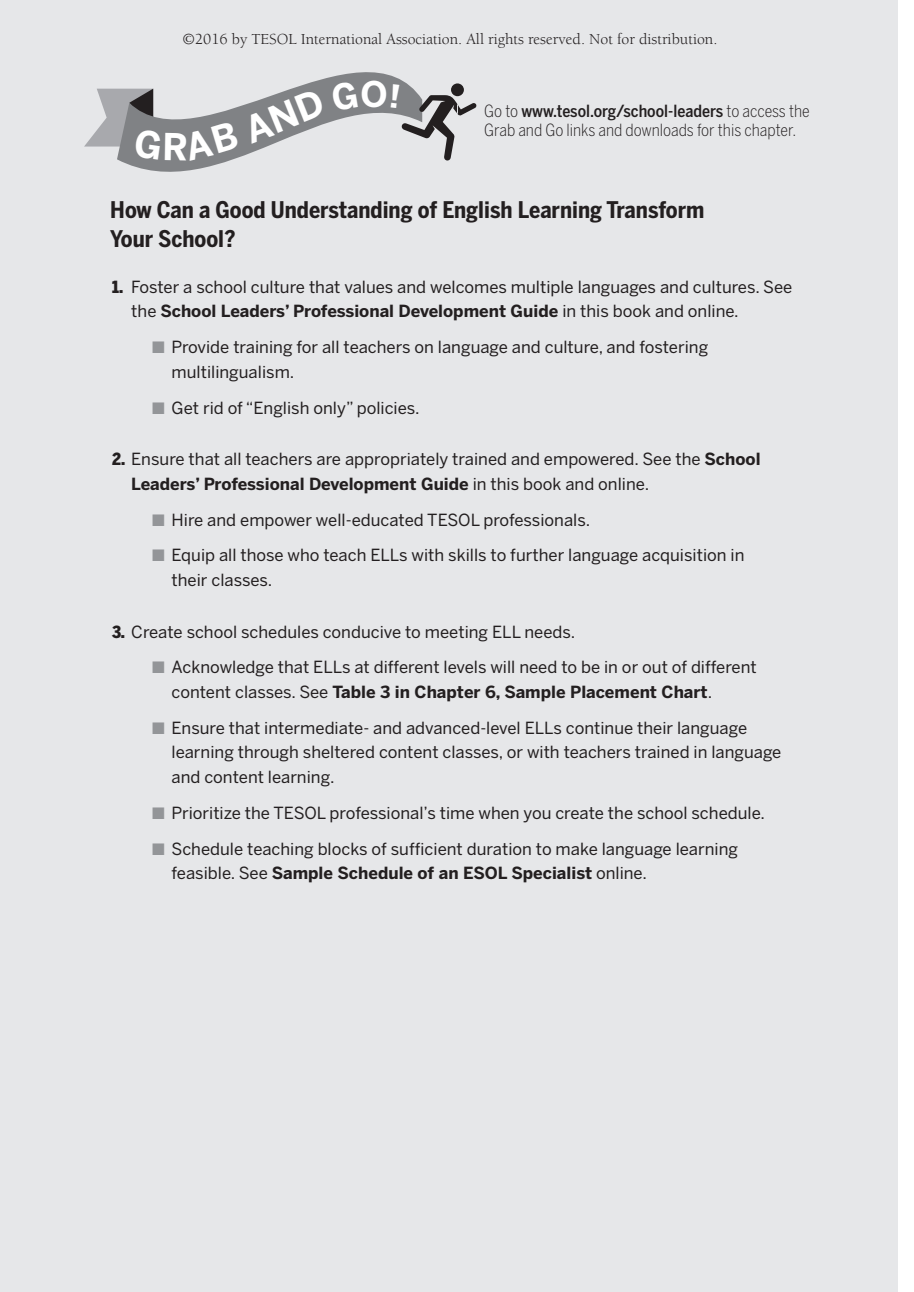
<style>
.page{position:relative;width:914px;height:1292px;background:#fff}
.page>*{position:absolute;margin:0;border:0;box-sizing:border-box;transform-origin:0 0}
.t1{font:700 35px "Benton Sans";color:#fff}
.t2{font:700 22.75px/29.8px "Benton Sans Cond";color:#231f20}
.t3{font:16.62px/24.5px "Benton Sans";color:#231f20}
.t4{font:300 16.62px/19.2px "Benton Sans Cond";color:#231f20}
.t5{font:15.75px "Berkeley";color:#231f20}
.s1{font-weight:500}
.s2{font-family:"Benton Sans Cond";font-weight:900}
.s3{font-weight:700}
.s4{color:#939598}
</style>
<div class="page">
<div style="left:0;top:0;width:898px;height:1292px;background:#e6e7e9"></div>
<svg style="left:121px;top:72px;width:285px;height:100px"></svg>
<svg style="left:84px;top:81px;width:274px;height:80px"></svg>
<svg style="left:390px;top:83px;width:86px;height:78px"></svg>
<p class="t5" style="left:182px;top:31px;width:536px">©2016 by TESOL International Association. All rights reserved. Not for distribution.</p>
<h1 class="t1" style="left:360px;top:73px;width:29px">O</h1>
<p class="t4" style="left:484px;top:101px;width:327px">Go to <span class="s1">www.tesol.org/school-leaders</span> to access the<br>Grab and Go links and downloads for this chapter.</p>
<h2 class="t2" style="left:110px;top:194px;width:595px">How Can a Good Understanding of English Learning Transform<br>Your School?</h2>
<p class="t3" style="left:131px;top:274px;width:662px;text-indent:-19px"><span class="s2">1.</span> Foster a school culture that values and welcomes multiple languages and cultures. See the <span class="s3">School Leaders’ Professional Development Guide</span> in this book and online.</p>
<p class="t3" style="left:172px;top:335px;width:538px;text-indent:-19px"><span class="s4">■</span> Provide training for all teachers on language and culture, and fostering multilingualism.</p>
<p class="t3" style="left:152px;top:395px;width:269px"><span class="s4">■</span> Get rid of “English only” policies.</p>
<p class="t3" style="left:131px;top:447px;width:630px;text-indent:-19px"><span class="s2">2.</span> Ensure that all teachers are appropriately trained and empowered. See the <span class="s3">School<br>Leaders’ Professional Development Guide</span> in this book and online.</p>
<p class="t3" style="left:152px;top:507px;width:439px"><span class="s4">■</span> Hire and empower well-educated TESOL professionals.</p>
<p class="t3" style="left:172px;top:543px;width:574px;text-indent:-19px"><span class="s4">■</span> Equip all those who teach ELLs with skills to further language acquisition in their classes.</p>
<p class="t3" style="left:112px;top:619px;width:465px"><span class="s2">3.</span> Create school schedules conducive to meeting ELL needs.</p>
<p class="t3" style="left:172px;top:655px;width:586px;text-indent:-19px"><span class="s4">■</span> Acknowledge that ELLs at different levels will need to be in or out of different content classes. See <span class="s3">Table 3 in Chapter 6, Sample Placement Chart</span>.</p>
<p class="t3" style="left:172px;top:715px;width:611px;text-indent:-19px"><span class="s4">■</span> Ensure that intermediate- and advanced-level ELLs continue their language learning through sheltered content classes, or with teachers trained in language and content learning.</p>
<p class="t3" style="left:152px;top:800px;width:614px"><span class="s4">■</span> Prioritize the TESOL professional’s time when you create the school schedule.</p>
<p class="t3" style="left:172px;top:836px;width:568px;text-indent:-19px"><span class="s4">■</span> Schedule teaching blocks of sufficient duration to make language learning feasible. See <span class="s3">Sample Schedule of an ESOL Specialist</span> online.</p>
</div>
